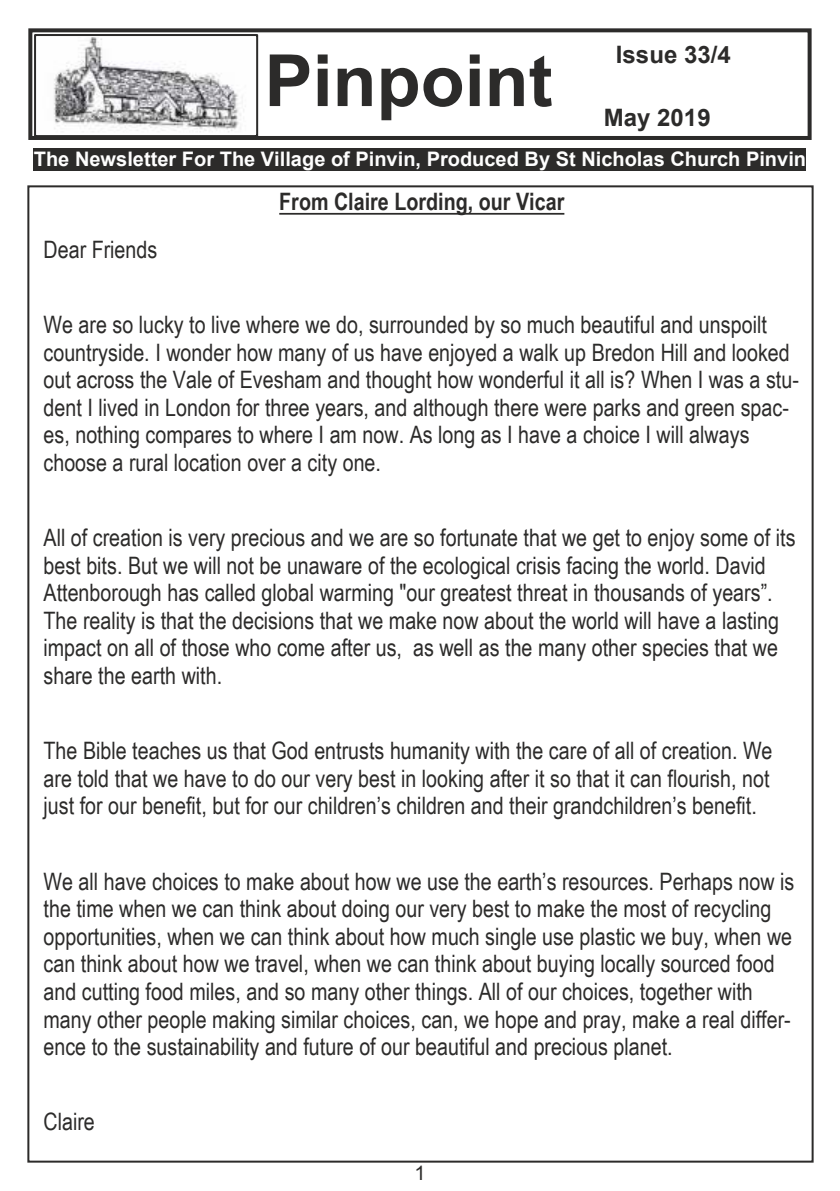
<style>
.page{position:relative;width:840px;height:1191px;background:#fff}
.page>*{position:absolute;margin:0;border:0;box-sizing:border-box;transform-origin:0 0}
.t1{font:700 72px "Arial";color:#2c2b2a}
.t2{font:24px/27.6px "Arial Narrow";color:#2c2b2a}
.t3{font:700 24px "Arial Narrow";color:#2c2b2a}
.t4{font:700 24px "Arial";color:#2c2b2a}
.t5{font:700 20px "Arial";color:#fefefe}
.t6{font:20px "Arial";color:#2c2b2a}
</style>
<div class="page">
<div style="left:34px;top:34px;width:224px;height:103px;border:2px solid #2c2b2a"></div>
<img style="left:53px;top:37px;width:191px;height:95px">
<div style="left:28px;top:28px;width:783px;height:112px;border:4px solid #2c2b2a"></div>
<div style="left:34px;top:148px;width:771px;height:22px;background:#2c2b2a"></div>
<hr style="left:279px;top:213px;width:285px;height:2px;background:#2c2b2a">
<h1 class="t1" style="left:264px;top:54px;width:289px">Pinpoint</h1>
<p class="t4" style="left:615px;top:45px;width:116px">Issue 33/4</p>
<p class="t4" style="left:603px;top:109px;width:108px">May 2019</p>
<p class="t5" style="left:34px;top:151px;width:773px">The Newsletter For The Village of Pinvin, Produced By St Nicholas Church Pinvin</p>
<p class="t3" style="left:279px;top:193px;width:286px">From Claire Lording, our Vicar</p>
<p class="t2" style="left:43px;top:238px;width:115px">Dear Friends</p>
<p class="t2" style="left:43px;top:313px;width:756px">We are so lucky to live where we do, surrounded by so much beautiful and unspoilt countryside. I wonder how many of us have enjoyed a walk up Bredon Hill and looked out across the Vale of Evesham and thought how wonderful it all is? When I was a stu&shy;dent I lived in London for three years, and although there were parks and green spac&shy;es, nothing compares to where I am now. As long as I have a choice I will always choose a rural location over a city one.</p>
<p class="t2" style="left:43px;top:526px;width:753px">All of creation is very precious and we are so fortunate that we get to enjoy some of its best bits. But we will not be unaware of the ecological crisis facing the world. David Attenborough has called global warming "our greatest threat in thousands of years”.<br>The reality is that the decisions that we make now about the world will have a lasting impact on all of those who come after us, as well as the many other species that we share the earth with.</p>
<p class="t2" style="left:43px;top:739px;width:730px">The Bible teaches us that God entrusts humanity with the care of all of creation. We are told that we have to do our very best in looking after it so that it can flourish, not just for our benefit, but for our children’s children and their grandchildren’s benefit.</p>
<p class="t2" style="left:43px;top:869px;width:751px">We all have choices to make about how we use the earth’s resources. Perhaps now is the time when we can think about doing our very best to make the most of recycling opportunities, when we can think about how much single use plastic we buy, when we can think about how we travel, when we can think about buying locally sourced food and cutting food miles, and so many other things. All of our choices, together with many other people making similar choices, can, we hope and pray, make a real differ&shy;ence to the sustainability and future of our beautiful and precious planet.</p>
<p class="t2" style="left:43px;top:1110px;width:53px">Claire</p>
<p class="t6" style="left:414px;top:1165px;width:13px">1</p>
</div>
